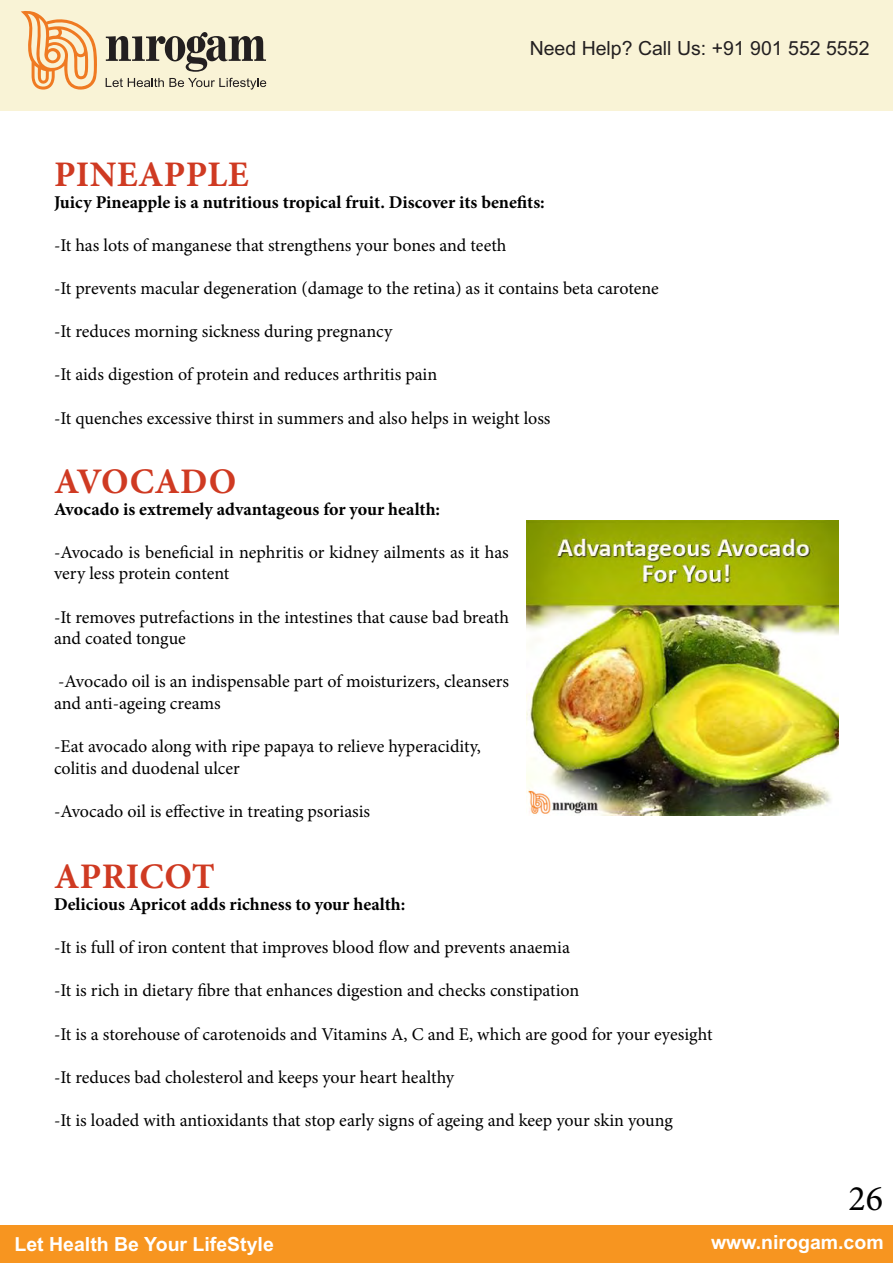
<style>
.page{position:relative;width:893px;height:1263px;background:#fff}
.page>*{position:absolute;margin:0;border:0;box-sizing:border-box;transform-origin:0 0}
.t1{font:700 36px "Minion Pro";letter-spacing:.01em;color:#cf3a22}
.t2{font:36px "Minion Pro";color:#000}
.t3{font:700 19.5px "Arial";color:#fff}
.t4{font:19.5px "Arial";color:#231f20}
.t5{font:18px/21.6px "Minion Pro";letter-spacing:-.005em;color:#000}
.t6{font:700 18px "Minion Pro";color:#000}
</style>
<div class="page">
<div style="left:0;top:0;width:893px;height:111px;background:#f9f3d6"></div>
<div style="left:0;top:1225px;width:893px;height:38px;background:#f79520"></div>
<svg style="left:21px;top:11px;width:76px;height:79px"></svg>
<svg style="left:106px;top:78px;width:160px;height:12px"></svg>
<svg style="left:106px;top:32px;width:160px;height:40px"></svg>
<img style="left:527px;top:520px;width:312px;height:295px">
<p class="t4" style="left:530px;top:36px;width:341px">Need Help? Call Us: +91 901 552 5552</p>
<h1 class="t1" style="left:54px;top:149px;width:196px">Pineapple</h1>
<p class="t6" style="left:54px;top:189px;width:492px">Juicy Pineapple is a nutritious tropical fruit. Discover its benefits:</p>
<p class="t5" style="left:54px;top:234px;width:454px">-It has lots of manganese that strengthens your bones and teeth</p>
<p class="t5" style="left:54px;top:278px;width:606px">-It prevents macular degeneration (damage to the retina) as it contains beta carotene</p>
<p class="t5" style="left:54px;top:321px;width:340px">-It reduces morning sickness during pregnancy</p>
<p class="t5" style="left:54px;top:364px;width:385px">-It aids digestion of protein and reduces arthritis pain</p>
<p class="t5" style="left:54px;top:407px;width:498px">-It quenches excessive thirst in summers and also helps in weight loss</p>
<h1 class="t1" style="left:54px;top:456px;width:184px">Avocad o</h1>
<p class="t6" style="left:54px;top:496px;width:388px">Avocado is extremely advantageous for your health:</p>
<p class="t5" style="left:54px;top:541px;width:456px">-Avocado is beneficial in nephritis or kidney ailments as it has very less protein content</p>
<p class="t5" style="left:54px;top:606px;width:456px">-It removes putrefactions in the intestines that cause bad breath and coated tongue</p>
<p class="t5" style="left:54px;top:671px;width:456px">-Avocado oil is an indispensable part of moisturizers, cleansers and anti-ageing creams</p>
<p class="t5" style="left:54px;top:736px;width:428px">-Eat avocado along with ripe papaya to relieve hyperacidity, colitis and duodenal ulcer</p>
<p class="t5" style="left:54px;top:800px;width:318px">-Avocado oil is effective in treating psoriasis</p>
<h1 class="t1" style="left:54px;top:851px;width:162px">Apricot</h1>
<p class="t6" style="left:54px;top:891px;width:353px">Delicious Apricot adds richness to your health:</p>
<p class="t5" style="left:54px;top:937px;width:518px">-It is full of iron content that improves blood flow and prevents anaemia</p>
<p class="t5" style="left:54px;top:980px;width:527px">-It is rich in dietary fibre that enhances digestion and checks constipation</p>
<p class="t5" style="left:54px;top:1023px;width:660px">-It is a storehouse of carotenoids and Vitamins A, C and E, which are good for your eyesight</p>
<p class="t5" style="left:54px;top:1066px;width:402px">-It reduces bad cholesterol and keeps your heart healthy</p>
<p class="t5" style="left:54px;top:1109px;width:620px">-It is loaded with antioxidants that stop early signs of ageing and keep your skin young</p>
<h1 class="t2" style="left:848px;top:1174px;width:36px">26</h1>
<p class="t3" style="left:15px;top:1231px;width:261px">Let Health Be Your LifeStyle</p>
<p class="t3" style="left:711px;top:1229px;width:174px">www.nirogam.com</p>
</div>
